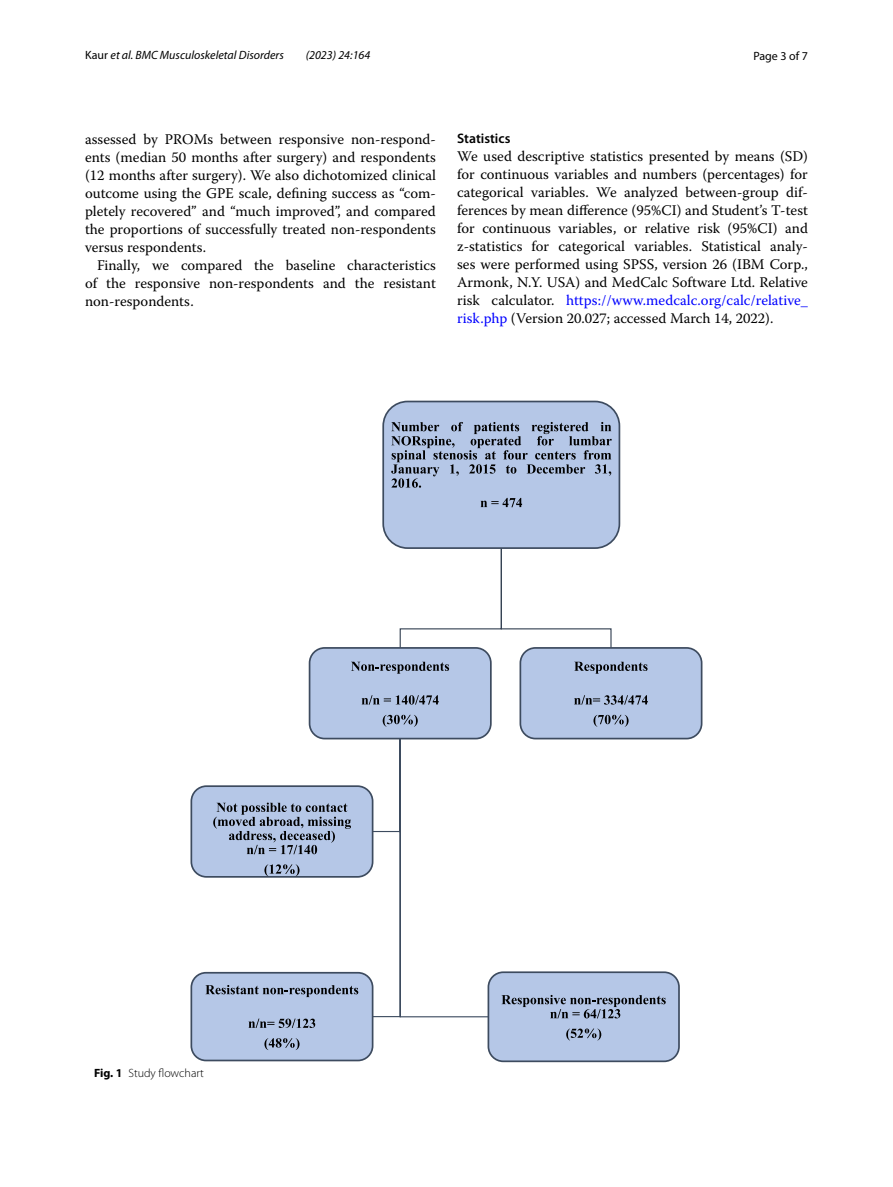
<style>
.page{position:relative;width:893px;height:1187px;background:#fff}
.page>*{position:absolute;margin:0;border:0;box-sizing:border-box;transform-origin:0 0}
.t1{font:14.7px/18px "Warnock Pro";color:#000;text-align:justify}
.t2{font:600 13.8px "Myriad Pro";color:#000}
.t3{font:italic 12px "Myriad Pro";color:#000}
.t4{font:300 12px "Myriad Pro";color:#000}
.t5{font:12px "Myriad Pro";color:#000}
.s1{font-style:normal}
.s2{color:#00f}
.s3{font-weight:700}
</style>
<div class="page">
<svg style="left:371px;top:737px;width:118px;height:280px"></svg>
<svg style="left:399px;top:547px;width:213px;height:100px"></svg>
<div style="left:383px;top:401px;width:236px;height:147px;background:#b5c7e7;border-radius:24px"></div>
<div style="left:382px;top:400px;width:238px;height:149px;border:2px solid #3d4b5f;border-radius:24px"></div>
<svg style="left:391px;top:422px;width:221px;height:65px"></svg>
<svg style="left:481px;top:498px;width:41px;height:9px"></svg>
<div style="left:310px;top:648px;width:181px;height:90px;background:#b5c7e7;border-radius:15px"></div>
<div style="left:309px;top:647px;width:183px;height:92px;border:2px solid #3d4b5f;border-radius:15px"></div>
<svg style="left:351px;top:661px;width:98px;height:12px"></svg>
<svg style="left:362px;top:695px;width:77px;height:9px"></svg>
<svg style="left:383px;top:714px;width:35px;height:12px"></svg>
<div style="left:191px;top:972px;width:182px;height:88px;background:#b5c7e7;border-radius:15px"></div>
<div style="left:190px;top:971px;width:183px;height:90px;border:2px solid #3d4b5f;border-radius:15px"></div>
<svg style="left:205px;top:985px;width:153px;height:12px"></svg>
<svg style="left:248px;top:1018px;width:67px;height:9px"></svg>
<svg style="left:264px;top:1038px;width:36px;height:12px"></svg>
<div style="left:488px;top:972px;width:191px;height:89px;background:#b5c7e7;border-radius:15px"></div>
<div style="left:488px;top:971px;width:192px;height:91px;border:2px solid #3d4b5f;border-radius:15px"></div>
<svg style="left:501px;top:995px;width:165px;height:23px"></svg>
<svg style="left:566px;top:1028px;width:35px;height:12px"></svg>
<div style="left:191px;top:786px;width:182px;height:90px;background:#b5c7e7;border-radius:15px"></div>
<div style="left:190px;top:785px;width:183px;height:92px;border:2px solid #3d4b5f;border-radius:15px"></div>
<svg style="left:213px;top:802px;width:138px;height:52px"></svg>
<svg style="left:264px;top:864px;width:36px;height:12px"></svg>
<div style="left:520px;top:648px;width:182px;height:90px;background:#b5c7e7;border-radius:15px"></div>
<div style="left:519px;top:647px;width:183px;height:92px;border:2px solid #3d4b5f;border-radius:15px"></div>
<svg style="left:574px;top:661px;width:74px;height:12px"></svg>
<svg style="left:574px;top:695px;width:74px;height:9px"></svg>
<svg style="left:593px;top:714px;width:36px;height:12px"></svg>
<p class="t3" style="left:85px;top:48px;width:200px"><span class="s1">Kaur</span> et al. BMC Musculoskeletal Disorders</p>
<p class="t3" style="left:306px;top:48px;width:66px">(2023) 24:164</p>
<p class="t5" style="left:753px;top:48px;width:56px">Page 3 of 7</p>
<p class="t1" style="left:85px;top:130px;width:352px">assessed by PROMs between responsive non-respond&shy;ents (median 50 months after surgery) and respondents (12 months after surgery). We also dichotomized clinical outcome using the GPE scale, defining success as “com&shy;pletely recovered” and “much improved”, and compared the proportions of successfully treated non-respondents versus respondents.</p>
<p class="t1" style="left:85px;top:256px;width:352px;text-indent:12px">Finally, we compared the baseline characteristics of the responsive non-respondents and the resistant non-respondents.</p>
<p class="t2" style="left:457px;top:130px;width:55px">Statistics</p>
<p class="t1" style="left:457px;top:147px;width:352px">We used descriptive statistics presented by means (SD) for continuous variables and numbers (percentages) for categorical variables. We analyzed between-group dif&shy;ferences by mean difference (95%CI) and Student’s T-test for continuous variables, or relative risk (95%CI) and z-statistics for categorical variables. Statistical analy&shy;ses were performed using SPSS, version 26 (IBM Corp., Armonk, N.Y. USA) and MedCalc Software Ltd. Relative risk calculator. <span class="s2">https://www.medcalc.org/calc/relative_ risk.php</span> (Version 20.027; accessed March 14, 2022).</p>
<p class="t4" style="left:94px;top:1066px;width:111px"><span class="s3">Fig. 1</span> Study flowchart</p>
</div>
